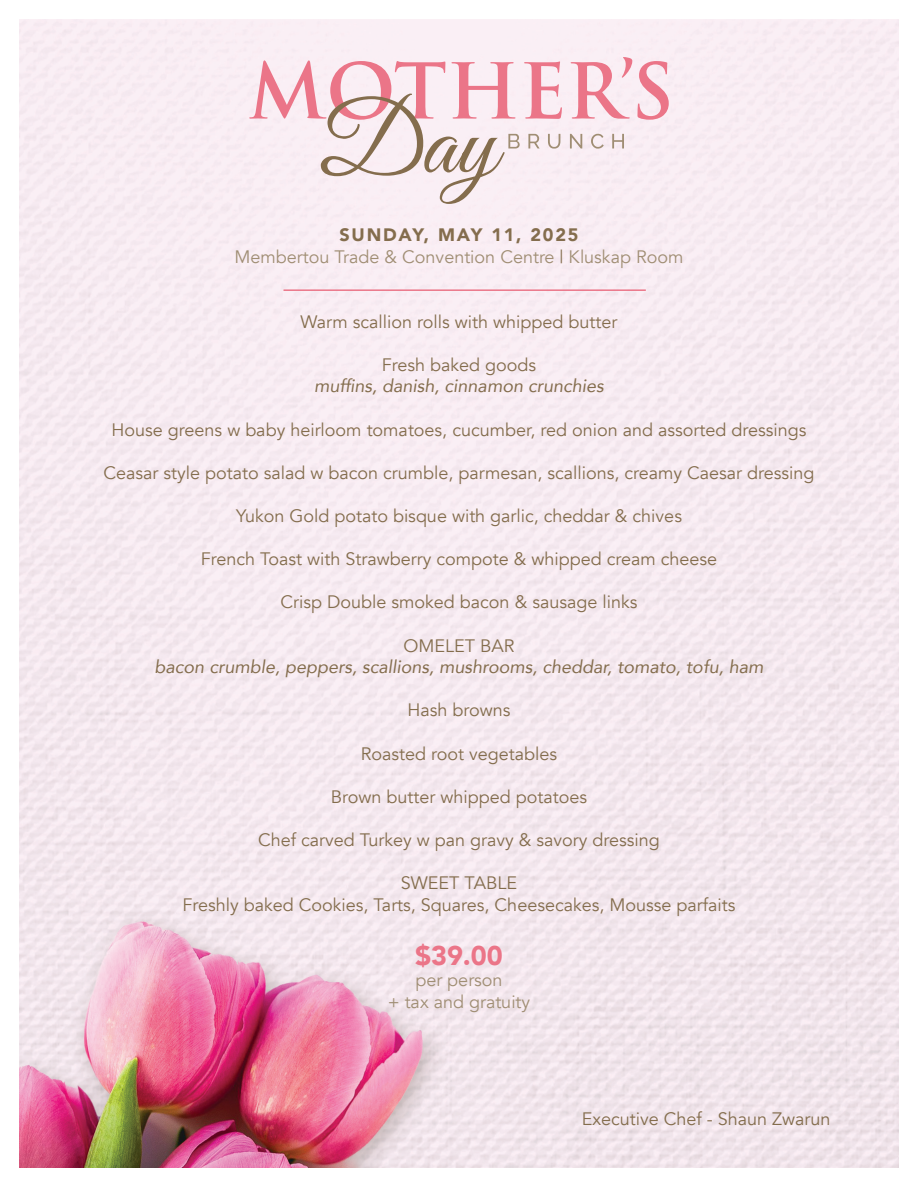
<style>
.page{position:relative;width:918px;height:1188px;background:#fff}
.page>*{position:absolute;margin:0;border:0;box-sizing:border-box;transform-origin:0 0}
.t1{font:900 27px "Avenir";color:#eb7588}
.t2{font:18px "Avenir";color:#846d4d}
.t3{font:italic 18px "Avenir";color:#846d4d}
.t4{font:18px "Avenir";color:#a08e74}
.t5{font:900 18px "Avenir";letter-spacing:.1em;color:#846d4d}
.s1{color:#846d4d}
</style>
<div class="page">
<img style="left:20px;top:20px;width:878px;height:1148px">
<hr style="left:284px;top:289px;width:362px;height:2px;background:#eb7588">
<svg style="left:249px;top:57px;width:420px;height:147px"></svg>
<p class="t5" style="left:339px;top:220px;width:241px">SUNDAY, MAY 11, 2025</p>
<p class="t4" style="left:235px;top:246px;width:450px">Membertou Trade &amp; Convention Centre <span class="s1">|</span> Kluskap Room</p>
<p class="t2" style="left:301px;top:311px;width:318px">Warm scallion rolls with whipped butter</p>
<p class="t2" style="left:382px;top:354px;width:156px">Fresh baked goods</p>
<p class="t3" style="left:314px;top:375px;width:291px">muffins, danish, cinnamon crunchies</p>
<p class="t2" style="left:112px;top:419px;width:696px">House greens w baby heirloom tomatoes, cucumber, red onion and assorted dressings</p>
<p class="t2" style="left:103px;top:462px;width:713px">Ceasar style potato salad w bacon crumble, parmesan, scallions, creamy Caesar dressing</p>
<p class="t2" style="left:236px;top:505px;width:448px">Yukon Gold potato bisque with garlic, cheddar &amp; chives</p>
<p class="t2" style="left:201px;top:548px;width:518px">French Toast with Strawberry compote &amp; whipped cream cheese</p>
<p class="t2" style="left:281px;top:592px;width:358px">Crisp Double smoked bacon &amp; sausage links</p>
<p class="t2" style="left:403px;top:635px;width:113px">OMELET BAR</p>
<p class="t3" style="left:155px;top:656px;width:610px">bacon crumble, peppers, scallions, mushrooms, cheddar, tomato, tofu, ham</p>
<p class="t2" style="left:407px;top:700px;width:105px">Hash browns</p>
<p class="t2" style="left:361px;top:743px;width:198px">Roasted root vegetables</p>
<p class="t2" style="left:331px;top:786px;width:258px">Brown butter whipped potatoes</p>
<p class="t2" style="left:258px;top:829px;width:403px">Chef carved Turkey w pan gravy &amp; savory dressing</p>
<p class="t2" style="left:401px;top:872px;width:118px">SWEET TABLE</p>
<p class="t2" style="left:183px;top:894px;width:554px">Freshly baked Cookies, Tarts, Squares, Cheesecakes, Mousse parfaits</p>
<p class="t1" style="left:415px;top:932px;width:89px">$39.00</p>
<p class="t4" style="left:415px;top:970px;width:89px">per person</p>
<p class="t4" style="left:388px;top:991px;width:144px">+ tax and gratuity</p>
<p class="t2" style="left:582px;top:1108px;width:250px">Executive Chef - Shaun Zwarun</p>
</div>
